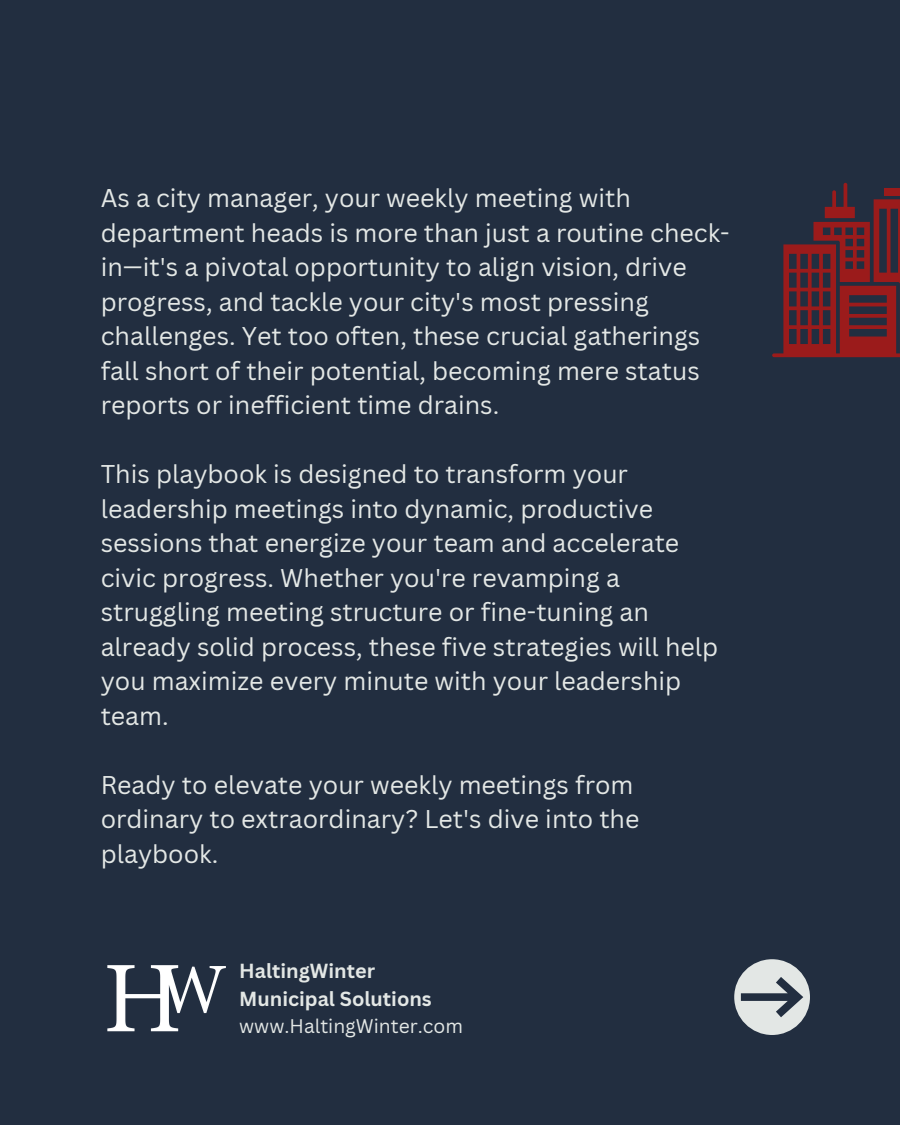
<style>
.page{position:relative;width:900px;height:1125px;background:#222e40}
.page>*{position:absolute;margin:0;border:0;box-sizing:border-box;transform-origin:0 0}
.t1{font:25px/34.5px "Canva Sans";color:#e3e7e5}
.t2{font:700 19.9px/27.7px "Canva Sans";color:#e3e7e5}
.t3{font:19.2px "Canva Sans";color:#e3e7e5}
</style>
<div class="page">
<div style="left:734px;top:959px;width:76px;height:76px;background:#e3e7e5;border-radius:50%"></div>
<svg style="left:741px;top:977px;width:62px;height:40px"></svg>
<img style="left:107px;top:965px;width:119px;height:67px">
<svg style="left:772px;top:183px;width:128px;height:174px"></svg>
<h1 class="t1" style="left:101px;top:180px;width:630px">As a city manager, your weekly meeting with department heads is more than just a routine check&shy;in—it's a pivotal opportunity to align vision, drive progress, and tackle your city's most pressing challenges. Yet too often, these crucial gatherings fall short of their potential, becoming mere status reports or inefficient time drains.</h1>
<h1 class="t1" style="left:101px;top:456px;width:619px">This playbook is designed to transform your leadership meetings into dynamic, productive sessions that energize your team and accelerate civic progress. Whether you're revamping a struggling meeting structure or fine-tuning an already solid process, these five strategies will help you maximize every minute with your leadership team.</h1>
<p class="t1" style="left:101px;top:767px;width:540px">Ready to elevate your weekly meetings from ordinary to extraordinary? Let's dive into the playbook.</p>
<p class="t2" style="left:239px;top:957px;width:194px">HaltingWinter<br>Municipal Solutions</p>
<h2 class="t3" style="left:239px;top:1012px;width:225px">www.HaltingWinter.com</h2>
</div>
